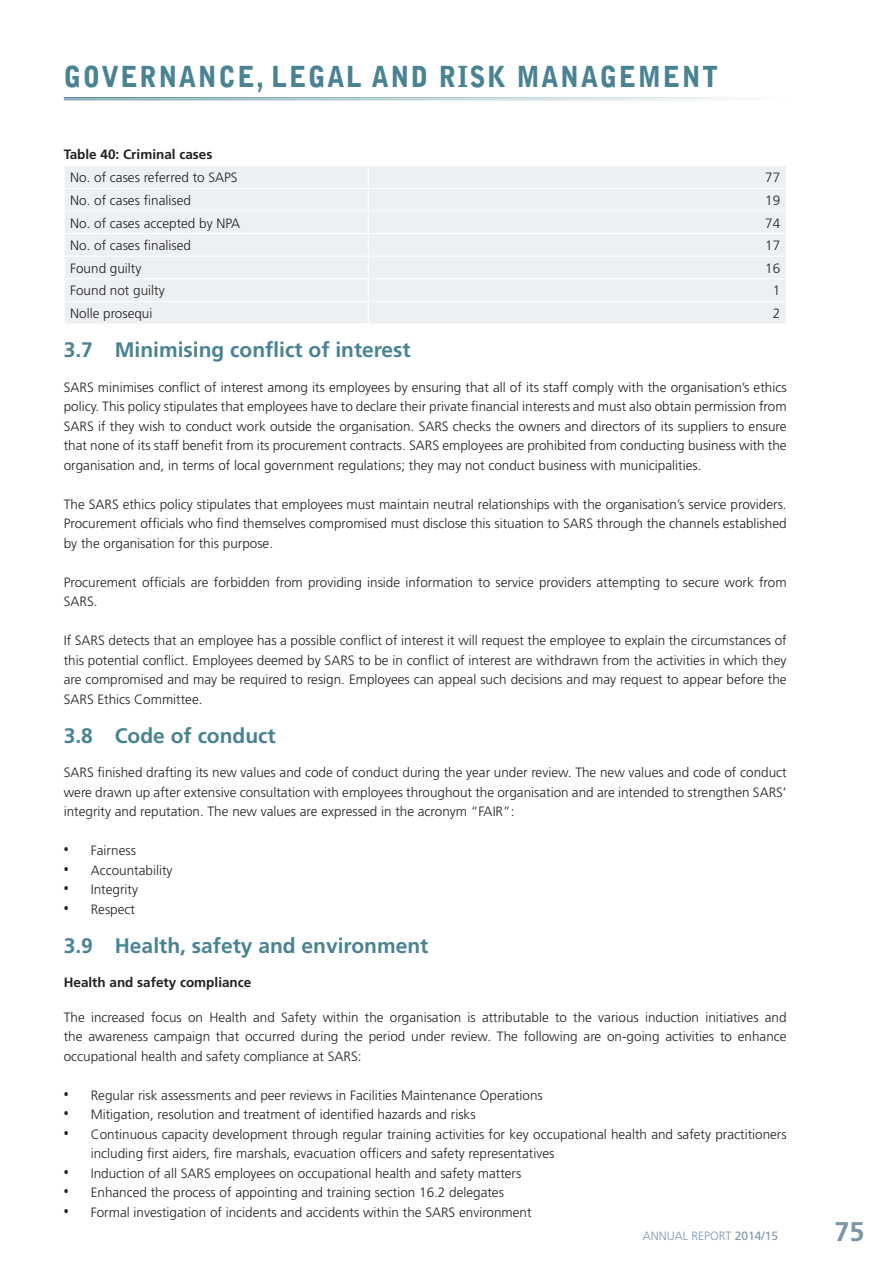
<style>
.page{position:relative;width:893px;height:1263px;background:#fff}
.page>*{position:absolute;margin:0;border:0;box-sizing:border-box;transform-origin:0 0}
.t1{font:900 28.8px "Bell Gothic Std";letter-spacing:.06em;color:#498392;scale:.91 1}
.t2{font:700 27px "Frutiger";color:#7b96a8}
.t3{font:700 21px "Frutiger";color:#498392}
.Normal_wrd_9{font:300 13.5px/19.5px "Frutiger";color:#231f20;text-align:justify}
.t4{font:700 13.5px "Frutiger";color:#231f20}
.t5{font:300 12px "Frutiger";color:#7b96a8}
.s1{font-family:"Arial Narrow";font-weight:400;font-size:16.5px}
.s2{font-weight:400}
</style>
<div class="page">
<hr style="left:64px;top:97px;width:723px;height:2px;background:#498392">
<hr style="left:64px;top:100px;width:723px;height:1px;background:#498392">
<div style="left:65px;top:166px;width:721px;height:157px;background:#edf0f2"></div>
<hr style="left:64px;top:188px;width:304px;height:1px;background:#fff">
<hr style="left:368px;top:188px;width:419px;height:1px;background:#fff">
<hr style="left:64px;top:211px;width:304px;height:1px;background:#fff">
<hr style="left:368px;top:211px;width:419px;height:1px;background:#fff">
<hr style="left:64px;top:233px;width:304px;height:1px;background:#fff">
<hr style="left:368px;top:233px;width:419px;height:1px;background:#fff">
<hr style="left:64px;top:256px;width:304px;height:1px;background:#fff">
<hr style="left:368px;top:256px;width:419px;height:1px;background:#fff">
<hr style="left:64px;top:278px;width:304px;height:1px;background:#fff">
<hr style="left:368px;top:278px;width:419px;height:1px;background:#fff">
<hr style="left:64px;top:301px;width:304px;height:1px;background:#fff">
<svg style="left:368px;top:166px;width:1px;height:157px"></svg>
<hr style="left:368px;top:301px;width:419px;height:1px;background:#fff">
<p class="t1" style="left:64px;top:60px;width:721px">GOVERNANCE, LEGAL AND RISK MANAGEMENT</p>
<p class="t4" style="left:64px;top:147px;width:150px">Table 40: Criminal cases</p>
<p class="Normal_wrd_9" style="left:70px;top:168px;width:169px">No. of cases referred to SAPS</p>
<p class="Normal_wrd_9" style="left:765px;top:168px;width:17px">77</p>
<p class="Normal_wrd_9" style="left:70px;top:191px;width:122px">No. of cases finalised</p>
<p class="Normal_wrd_9" style="left:765px;top:191px;width:17px">19</p>
<p class="Normal_wrd_9" style="left:70px;top:213px;width:172px">No. of cases accepted by NPA</p>
<p class="Normal_wrd_9" style="left:765px;top:213px;width:17px">74</p>
<p class="Normal_wrd_9" style="left:70px;top:236px;width:122px">No. of cases finalised</p>
<p class="Normal_wrd_9" style="left:765px;top:236px;width:17px">17</p>
<p class="Normal_wrd_9" style="left:70px;top:258px;width:73px">Found guilty</p>
<p class="Normal_wrd_9" style="left:765px;top:258px;width:17px">16</p>
<p class="Normal_wrd_9" style="left:70px;top:281px;width:96px">Found not guilty</p>
<p class="Normal_wrd_9" style="left:773px;top:281px;width:9px">1</p>
<p class="Normal_wrd_9" style="left:70px;top:303px;width:84px">Nolle prosequi</p>
<p class="Normal_wrd_9" style="left:773px;top:303px;width:9px">2</p>
<p class="t3" style="left:64px;top:338px;width:349px">3.7 Minimising conflict of interest</p>
<p class="Normal_wrd_9" style="left:64px;top:377px;width:724px">SARS minimises conflict of interest among its employees by ensuring that all of its staff comply with the organisation’s ethics policy. This policy stipulates that employees have to declare their private financial interests and must also obtain permission from SARS if they wish to conduct work outside the organisation. SARS checks the owners and directors of its suppliers to ensure that none of its staff benefit from its procurement contracts. SARS employees are prohibited from conducting business with the organisation and, in terms of local government regulations; they may not conduct business with municipalities.</p>
<p class="Normal_wrd_9" style="left:64px;top:494px;width:724px">The SARS ethics policy stipulates that employees must maintain neutral relationships with the organisation’s service providers.<br>Procurement officials who find themselves compromised must disclose this situation to SARS through the channels established by the organisation for this purpose.</p>
<p class="Normal_wrd_9" style="left:64px;top:572px;width:724px">Procurement officials are forbidden from providing inside information to service providers attempting to secure work from<br>SARS.</p>
<p class="Normal_wrd_9" style="left:64px;top:631px;width:724px">If SARS detects that an employee has a possible conflict of interest it will request the employee to explain the circumstances of this potential conflict. Employees deemed by SARS to be in conflict of interest are withdrawn from the activities in which they are compromised and may be required to resign. Employees can appeal such decisions and may request to appear before the SARS Ethics Committee.</p>
<p class="t3" style="left:64px;top:723px;width:214px">3.8 Code of conduct</p>
<p class="Normal_wrd_9" style="left:64px;top:763px;width:724px">SARS finished drafting its new values and code of conduct during the year under review. The new values and code of conduct were drawn up after extensive consultation with employees throughout the organisation and are intended to strengthen SARS’ integrity and reputation. The new values are expressed in the acronym “FAIR”:</p>
<p class="Normal_wrd_9" style="left:64px;top:841px;width:74px"><span class="s1">•</span> Fairness</p>
<p class="Normal_wrd_9" style="left:64px;top:860px;width:110px"><span class="s1">•</span> Accountability</p>
<p class="Normal_wrd_9" style="left:64px;top:880px;width:76px"><span class="s1">•</span> Integrity</p>
<p class="Normal_wrd_9" style="left:64px;top:899px;width:73px"><span class="s1">•</span> Respect</p>
<p class="t3" style="left:64px;top:933px;width:366px">3.9 Health, safety and environment</p>
<p class="t4" style="left:64px;top:975px;width:189px">Health and safety compliance</p>
<p class="Normal_wrd_9" style="left:64px;top:1007px;width:724px">The increased focus on Health and Safety within the organisation is attributable to the various induction initiatives and the awareness campaign that occurred during the period under review. The following are on-going activities to enhance occupational health and safety compliance at SARS:</p>
<p class="Normal_wrd_9" style="left:64px;top:1085px;width:481px"><span class="s1">•</span> Regular risk assessments and peer reviews in Facilities Maintenance Operations</p>
<p class="Normal_wrd_9" style="left:64px;top:1105px;width:413px"><span class="s1">•</span> Mitigation, resolution and treatment of identified hazards and risks</p>
<p class="Normal_wrd_9" style="left:91px;top:1124px;width:697px;text-indent:-27px"><span class="s1">•</span> Continuous capacity development through regular training activities for key occupational health and safety practitioners including first aiders, fire marshals, evacuation officers and safety representatives</p>
<p class="Normal_wrd_9" style="left:64px;top:1163px;width:459px"><span class="s1">•</span> Induction of all SARS employees on occupational health and safety matters</p>
<p class="Normal_wrd_9" style="left:64px;top:1183px;width:442px"><span class="s1">•</span> Enhanced the process of appointing and training section 16.2 delegates</p>
<p class="Normal_wrd_9" style="left:64px;top:1202px;width:469px"><span class="s1">•</span> Formal investigation of incidents and accidents within the SARS environment</p>
<p class="t5" style="left:643px;top:1229px;width:137px">ANNUAL REPORT <span class="s2">2014/15</span></p>
<h2 class="t2" style="left:834px;top:1215px;width:32px">75</h2>
</div>
